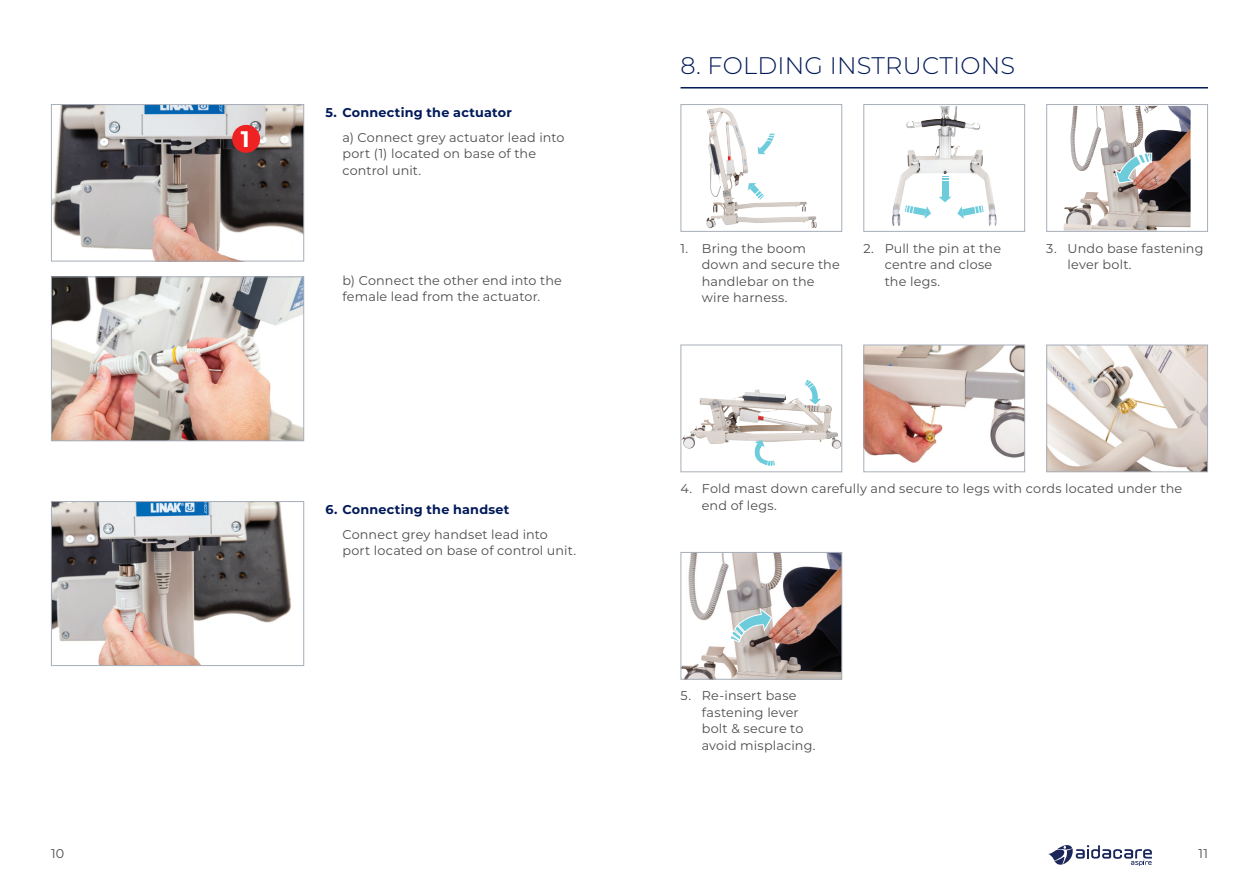
<style>
.page{position:relative;width:1259px;height:893px;background:#fff}
.page>*{position:absolute;margin:0;border:0;box-sizing:border-box;transform-origin:0 0}
.t1{font:300 24px "Montserrat";letter-spacing:.01em;color:#011958}
.t2{font:700 22.5px "Montserrat";color:#fff}
.t3{font:12.75px/16.5px "Montserrat";letter-spacing:.015em;color:#4b4c4d}
.t4{font:700 12.75px "Montserrat";letter-spacing:.015em;color:#011958}
</style>
<div class="page">
<svg style="left:1048px;top:845px;width:103px;height:21px"></svg>
<img style="left:53px;top:106px;width:249px;height:153px">
<div style="left:51px;top:104px;width:253px;height:157px;border:1px solid #a7aeb9"></div>
<img style="left:53px;top:278px;width:249px;height:161px">
<div style="left:51px;top:276px;width:253px;height:165px;border:1px solid #a7aeb9"></div>
<img style="left:53px;top:503px;width:238px;height:161px">
<div style="left:51px;top:501px;width:253px;height:165px;border:1px solid #a7aeb9"></div>
<div style="left:232px;top:125px;width:28px;height:28px;background:#ee2123;border-radius:50%"></div>
<hr style="left:680px;top:87px;width:528px;height:2px;background:#011958">
<img style="left:707px;top:109px;width:12px;height:88px">
<div style="left:680px;top:104px;width:162px;height:128px;border:1px solid #a7aeb9"></div>
<svg style="left:748px;top:183px;width:16px;height:17px"></svg>
<svg style="left:757px;top:134px;width:17px;height:20px"></svg>
<img style="left:892px;top:106px;width:63px;height:120px">
<div style="left:863px;top:104px;width:162px;height:128px;border:1px solid #a7aeb9"></div>
<svg style="left:941px;top:176px;width:7px;height:8px"></svg>
<div style="left:941px;top:184px;width:7px;height:13px;background:#6cccdc"></div>
<svg style="left:938px;top:197px;width:13px;height:5px"></svg>
<svg style="left:957px;top:205px;width:26px;height:14px"></svg>
<svg style="left:904px;top:205px;width:27px;height:14px"></svg>
<img style="left:1097px;top:106px;width:84px;height:95px">
<div style="left:1046px;top:104px;width:162px;height:128px;border:1px solid #a7aeb9"></div>
<svg style="left:1114px;top:152px;width:38px;height:32px"></svg>
<img style="left:682px;top:389px;width:77px;height:60px">
<div style="left:680px;top:345px;width:162px;height:127px;border:1px solid #a7aeb9"></div>
<svg style="left:804px;top:380px;width:17px;height:24px"></svg>
<svg style="left:754px;top:440px;width:21px;height:26px"></svg>
<img style="left:1048px;top:347px;width:158px;height:123px">
<div style="left:1046px;top:345px;width:162px;height:127px;border:1px solid #a7aeb9"></div>
<img style="left:865px;top:347px;width:158px;height:116px">
<div style="left:863px;top:345px;width:162px;height:127px;border:1px solid #a7aeb9"></div>
<img style="left:682px;top:554px;width:158px;height:124px">
<div style="left:680px;top:552px;width:162px;height:128px;border:1px solid #a7aeb9"></div>
<svg style="left:729px;top:607px;width:43px;height:36px;background:#b3c1c2"></svg>
<h2 class="t2" style="left:241px;top:123px;width:10px">1</h2>
<p class="t4" style="left:325px;top:103px;width:188px">5. Connecting the actuator</p>
<p class="t3" style="left:342px;top:128px;width:224px">a) Connect grey actuator lead into port (1) located on base of the control unit.</p>
<p class="t3" style="left:342px;top:271px;width:221px">b) Connect the other end into the female lead from the actuator.</p>
<p class="t4" style="left:325px;top:500px;width:186px">6. Connecting the handset</p>
<p class="t3" style="left:342px;top:525px;width:235px">Connect grey handset lead into port located on base of control unit.</p>
<h1 class="t1" style="left:680px;top:49px;width:336px">8. FOLDING INSTRUCTIONS</h1>
<p class="t3" style="left:702px;top:239px;width:139px;text-indent:-21px">1. Bring the boom down and secure the handlebar on the wire harness.</p>
<p class="t3" style="left:884px;top:239px;width:118px;text-indent:-21px">2. Pull the pin at the centre and close the legs.</p>
<p class="t3" style="left:1067px;top:239px;width:137px;text-indent:-21px">3. Undo base fastening lever bolt.</p>
<p class="t3" style="left:702px;top:480px;width:482px;text-indent:-21px">4. Fold mast down carefully and secure to legs with cords located under the end of legs.</p>
<p class="t3" style="left:702px;top:687px;width:115px;text-indent:-21px">5. Re-insert base fastening lever bolt &amp; secure to avoid misplacing.</p>
<p class="t3" style="left:51px;top:845px;width:15px">10</p>
<p class="t3" style="left:1198px;top:845px;width:11px">11</p>
</div>
